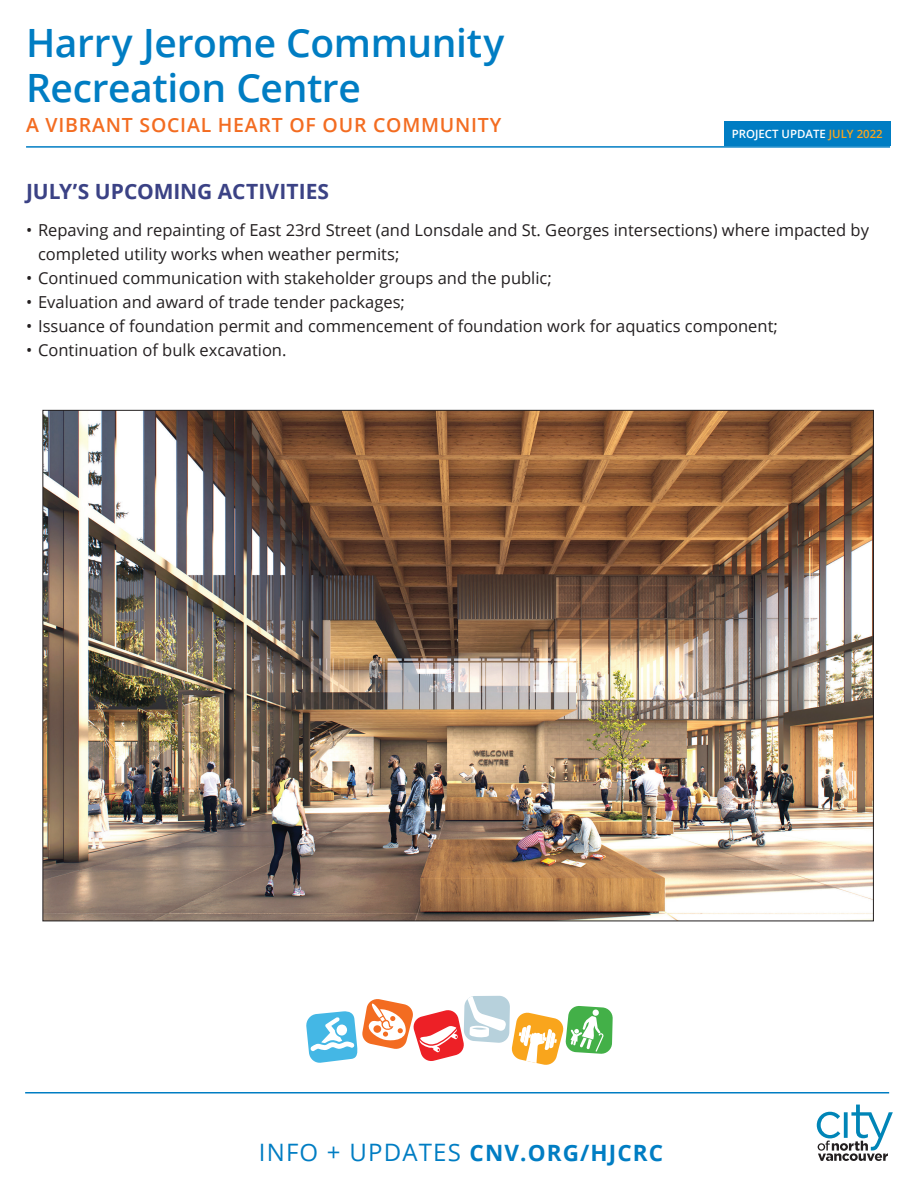
<style>
.page{position:relative;width:918px;height:1188px;background:#fff}
.page>*{position:absolute;margin:0;border:0;box-sizing:border-box;transform-origin:0 0}
.t1{font:600 39px/45px "Open Sans";letter-spacing:-.01em;color:#007dc3}
.t2{font:700 22.5px "Open Sans";letter-spacing:.05em;color:#007dc3}
.t3{font:700 21px "Open Sans";color:#3b4285}
.t4{font:600 19.5px "Open Sans";letter-spacing:.04em;color:#f36c21}
.t5{font:16.5px/24px "Open Sans";color:#231f20}
.t6{font:600 11.4px "Open Sans";color:#fff}
.s1{color:#f9a51c}
.s2{font-weight:400;font-size:24px}
</style>
<div class="page">
<hr style="left:26px;top:146px;width:864px;height:2px;background:#007dc3">
<svg style="left:817px;top:1105px;width:76px;height:56px"></svg>
<hr style="left:25px;top:1092px;width:864px;height:2px;background:#007dc3">
<svg style="left:306px;top:996px;width:307px;height:69px"></svg>
<img style="left:44px;top:412px;width:828px;height:507px">
<div style="left:724px;top:122px;width:167px;height:24px;background:#007dc3"></div>
<h1 class="t1" style="left:26px;top:19px;width:480px">Harry Jerome Community<br>Recreation Centre</h1>
<p class="t4" style="left:26px;top:111px;width:477px">A VIBRANT SOCIAL HEART OF OUR COMMUNITY</p>
<p class="t6" style="left:732px;top:126px;width:153px">PROJECT UPDATE <span class="s1">JULY 2022</span></p>
<p class="t3" style="left:26px;top:176px;width:305px">JULY’S UPCOMING ACTIVITIES</p>
<p class="t5" style="left:38px;top:218px;width:832px;text-indent:-12px">• Repaving and repainting of East 23rd Street (and Lonsdale and St. Georges intersections) where impacted by completed utility works when weather permits;</p>
<p class="t5" style="left:26px;top:266px;width:527px">• Continued communication with stakeholder groups and the public;</p>
<p class="t5" style="left:26px;top:290px;width:380px">• Evaluation and award of trade tender packages;</p>
<p class="t5" style="left:26px;top:314px;width:753px">• Issuance of foundation permit and commencement of foundation work for aquatics component;</p>
<p class="t5" style="left:26px;top:338px;width:262px">• Continuation of bulk excavation.</p>
<h2 class="t2" style="left:259px;top:1137px;width:406px"><span class="s2">INFO + UPDATES</span> CNV.ORG/HJCRC</h2>
</div>
